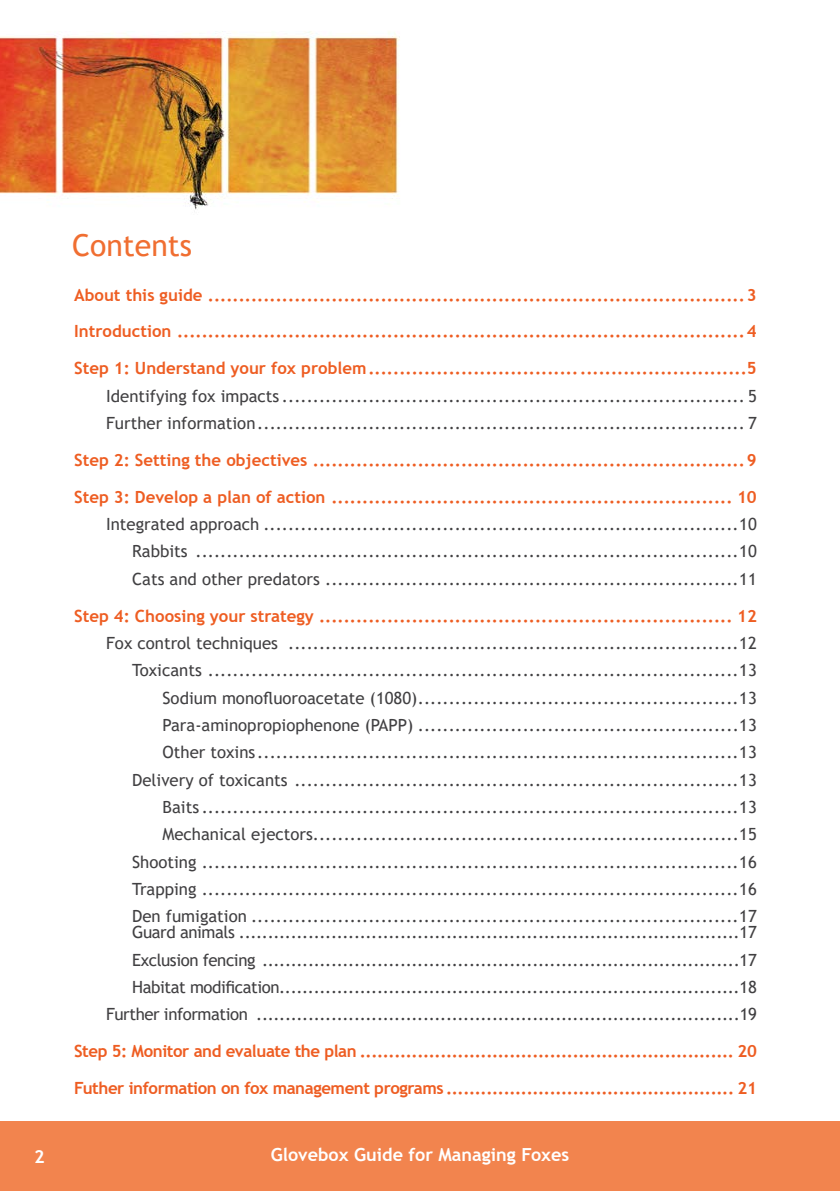
<style>
.page{position:relative;width:840px;height:1191px;background:#fff}
.page>*{position:absolute;margin:0;border:0;box-sizing:border-box;transform-origin:0 0}
.t1{font:30.2px "Trebuchet MS";color:#f06e31}
.t2{font:700 18px "Trebuchet MS";color:#fff}
.t3{font:16.8px/27.4px "Trebuchet MS";color:#414042}
.t4{font:700 16.8px/36.8px "Trebuchet MS";color:#ee5d22;text-align:justify}
.t5{font:16.8px/27.4px "Trebuchet MS";letter-spacing:-.025em;color:#414042;text-align:right}
.t6{font:700 16.8px/36.8px "Trebuchet MS";letter-spacing:-.025em;color:#ee5d22}
</style>
<div class="page">
<div style="left:0;top:1121px;width:839px;height:70px;background:#f2844e"></div>
<img style="left:0;top:31px;width:400px;height:181px">
<h1 class="t1" style="left:72px;top:226px;width:122px">Contents</h1>
<p class="t4" style="left:74px;top:276px;width:683px">About this guide .......................................................................................3<br>Introduction ............................................................................................4<br>Step 1: Understand your fox problem.............................................................5</p>
<p class="t3" style="left:106px;top:382px;width:651px">Identifying fox impacts ........................................................................... 5<br>Further information............................................................................... 7</p>
<p class="t4" style="left:74px;top:441px;width:683px">Step 2: Setting the objectives ......................................................................9<br>Step 3: Develop a plan of action ................................................................. 10</p>
<p class="t3" style="left:132px;top:510px;width:625px;text-align:justify;text-indent:-26px">Integrated approach .............................................................................10<br>Rabbits ........................................................................................10<br>Cats and other predators ...................................................................11</p>
<p class="t4" style="left:74px;top:597px;width:683px">Step 4: Choosing your strategy ................................................................... 12</p>
<p class="t3" style="left:106px;top:629px;width:651px;text-align:right">Fox control techniques .........................................................................12<br>Toxicants ......................................................................................13<br>Sodium monofluoroacetate (1080)....................................................13<br>Para-aminopropiophenone (PAPP) ....................................................13<br>Other toxins ..............................................................................13<br>Delivery of toxicants ........................................................................13<br>Baits .......................................................................................13<br>Mechanical ejectors.....................................................................15<br>Shooting .......................................................................................16<br>Trapping .......................................................................................16<br>Den fumigation ...............................................................................17</p>
<p class="t5" style="left:106px;top:918px;width:651px">Guard animals .......................................................................................17<br>Exclusion fencing ...................................................................................17<br>Habitat modification................................................................................18<br>Further information ....................................................................................19</p>
<p class="t6" style="left:74px;top:1033px;width:683px">Step 5: Monitor and evaluate the plan ................................................................. 20<br>Futher information on fox management programs .................................................. 21</p>
<p class="t2" style="left:34px;top:1145px;width:12px">2</p>
<p class="t2" style="left:270px;top:1143px;width:300px">Glovebox Guide for Managing Foxes</p>
</div>
